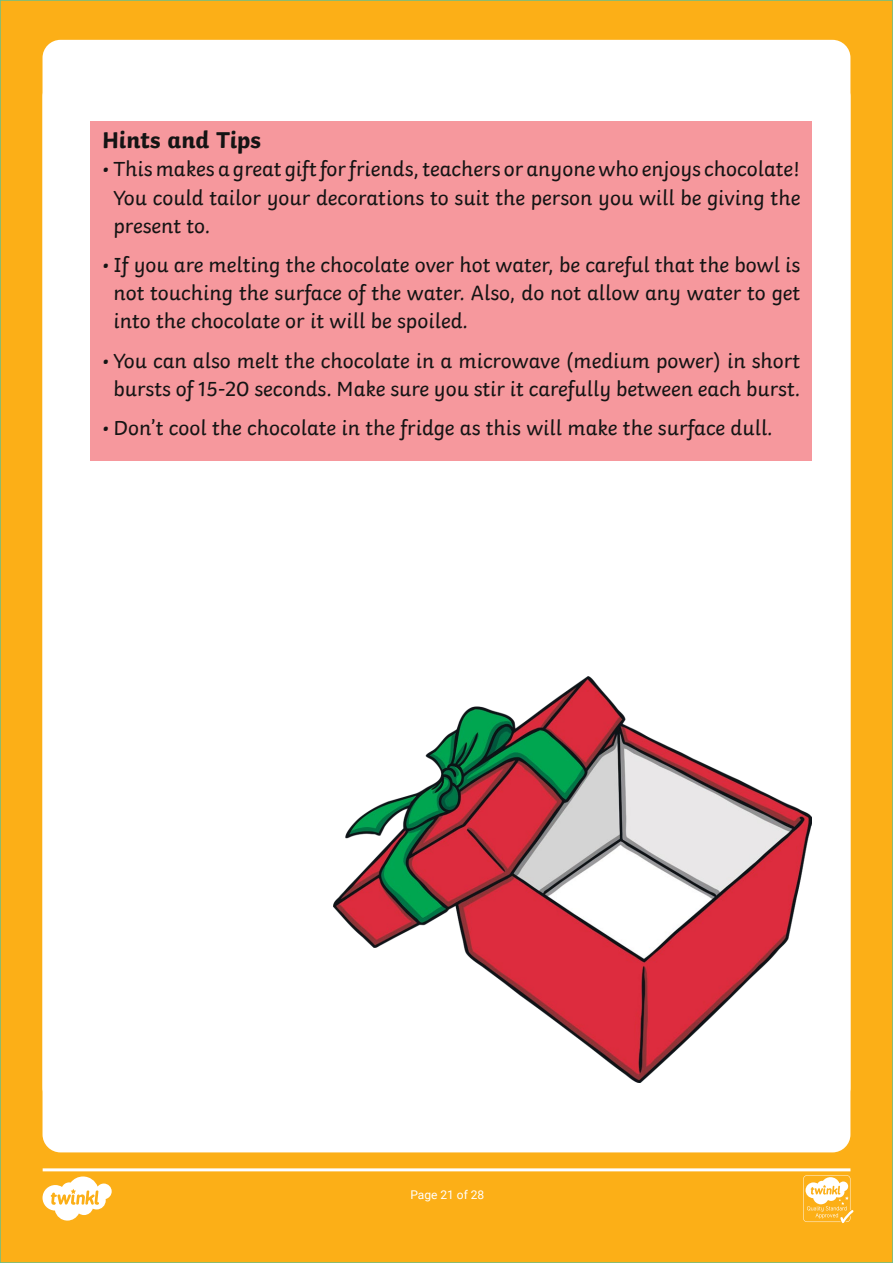
<style>
.page{position:relative;width:893px;height:1263px;background:#fff}
.page>*{position:absolute;margin:0;border:0;box-sizing:border-box;transform-origin:0 0}
.t1{font:700 24.15px "Twinkl";color:#141414}
.t2{font:21.45px/28px "Twinkl";color:#141414;text-align:justify}
.t3{font:12px "Roboto";color:#fff}
</style>
<div class="page">
<div style="left:0;top:0;width:893px;height:1263px;background:#fcaf17;border:2px solid #67c18c"></div>
<div style="left:43px;top:79px;width:807px;height:1073px;background:#fff;border-radius:18px"></div>
<div style="left:43px;top:40px;width:807px;height:1066px;background:#fff;border-radius:18px"></div>
<div style="left:91px;top:121px;width:721px;height:340px;background:#f6989d"></div>
<img style="left:334px;top:677px;width:478px;height:405px">
<svg style="left:43px;top:1168px;width:810px;height:55px"></svg>
<p class="t1" style="left:102px;top:120px;width:160px">Hints and Tips</p>
<p class="t2" style="left:113px;top:153px;width:688px;text-indent:-11px">• This makes a great gift for friends, teachers or anyone who enjoys chocolate!<br>You could tailor your decorations to suit the person you will be giving the present to.</p>
<p class="t2" style="left:113px;top:249px;width:688px;text-indent:-11px">• If you are melting the chocolate over hot water, be careful that the bowl is not touching the surface of the water. Also, do not allow any water to get into the chocolate or it will be spoiled.</p>
<p class="t2" style="left:102px;top:345px;width:700px;text-align:center">• You can also melt the chocolate in a microwave (medium power) in short bursts of 15-20 seconds. Make sure you stir it carefully between each burst.</p>
<p class="t2" style="left:102px;top:412px;width:672px">• Don’t cool the chocolate in the fridge as this will make the surface dull.</p>
<p class="t3" style="left:410px;top:1186px;width:76px">Page 21 of 28</p>
</div>
